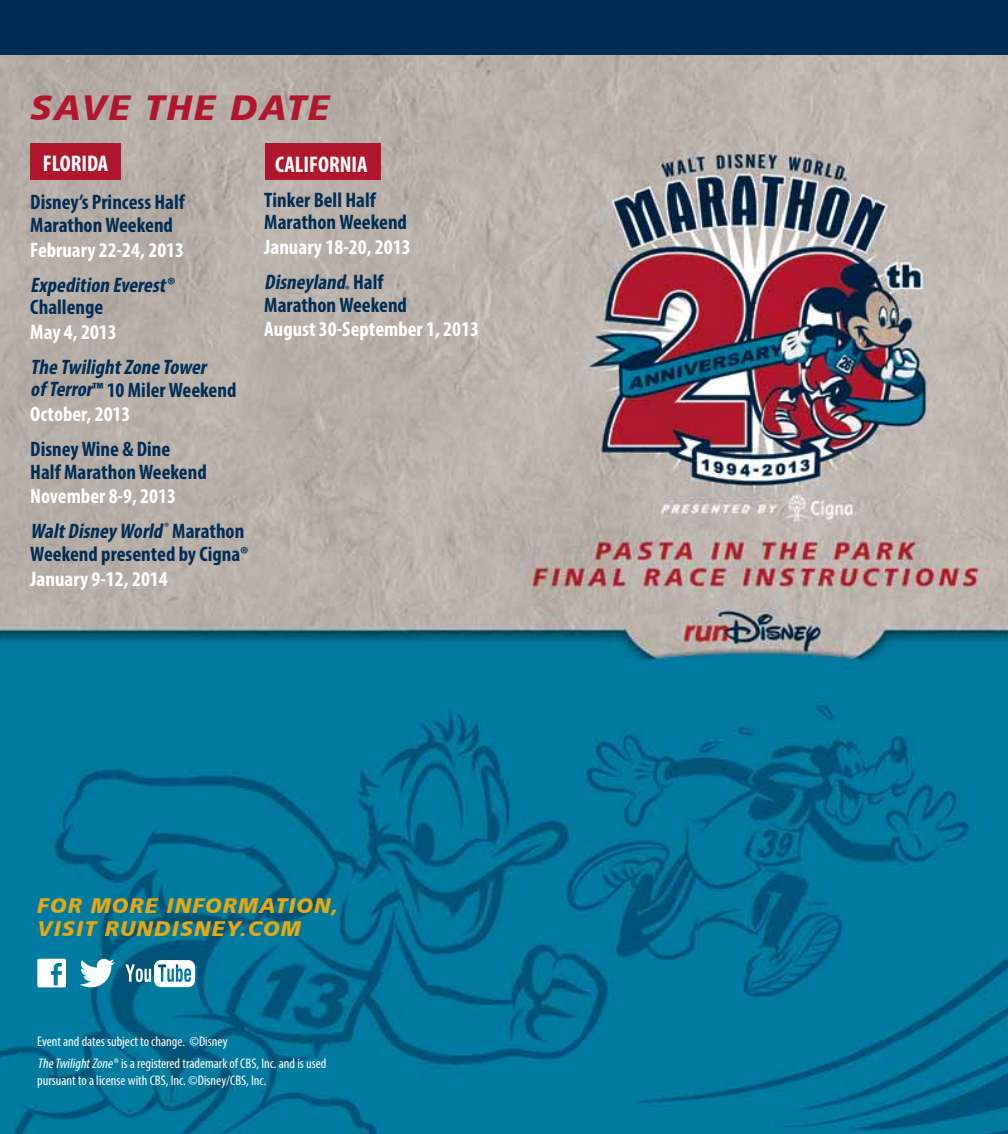
<style>
.page{position:relative;width:1008px;height:1134px;background:#fff}
.page>*{position:absolute;margin:0;border:0;box-sizing:border-box;transform-origin:0 0}
.t1{font:italic 900 35px "Frutiger CE";letter-spacing:.06em;color:#b1172c}
.t2{font:700 condensed 22.75px "Myriad Pro";color:#fff}
.t3{font:700 condensed 21px/35px "Myriad Pro";color:#fff}
.t4{font:700 condensed 21px/22.8px "Myriad Pro";color:#002d56}
.t5{font:italic 700 condensed 21px/23.6px "Myriad Pro";color:#002d56}
.t6{font:italic 900 21px/22.8px "Frutiger CE";letter-spacing:.06em;color:#e5a812}
.t7{font:condensed 14px/22.1px "Myriad Pro";color:#fff}
.s1{font-style:italic;color:#002d56}
.s2{color:#002d56}
.s3{font-style:normal}
.s4{font-style:normal;color:#fff}
.s5{font-style:italic}
</style>
<div class="page">
<img style="left:0;top:54px;width:1008px;height:1080px">
<div style="left:265px;top:143px;width:116px;height:37px;background:#b1172c"></div>
<div style="left:30px;top:143px;width:91px;height:37px;background:#b1172c"></div>
<svg style="left:37px;top:959px;width:29px;height:28px"></svg>
<svg style="left:80px;top:959px;width:35px;height:28px"></svg>
<svg style="left:125px;top:960px;width:70px;height:27px"></svg>
<div style="left:0;top:0;width:1008px;height:54px;background:#002d56"></div>
<h1 class="t1" style="left:30px;top:87px;width:301px">SAVE THE DATE</h1>
<p class="t2" style="left:43px;top:149px;width:67px">FLORIDA</p>
<p class="t4" style="left:30px;top:190px;width:156px">Disney’s Princess Half<br>Marathon Weekend</p>
<p class="t3" style="left:30px;top:232px;width:155px">February 22-24, 2013<br><span class="s1">Expedition Everest</span><span class="s2">®</span></p>
<p class="t4" style="left:30px;top:295px;width:74px">Challenge</p>
<p class="t3" style="left:30px;top:314px;width:88px">May 4, 2013</p>
<p class="t5" style="left:30px;top:355px;width:208px">The TwilightZone Tower ofTerror<span class="s3">™ 10 Miler Weekend<br></span><span class="s4">October, 2013</span></p>
<p class="t4" style="left:30px;top:437px;width:178px">Disney Wine &amp; Dine<br>Half Marathon Weekend</p>
<p class="t3" style="left:30px;top:478px;width:215px">November 8-9, 2013<br><span class="s1">WaltDisneyWorld</span><sup>®</sup> <span class="s2">M a r a t h o n</span></p>
<p class="t4" style="left:30px;top:542px;width:219px">Weekend presented by Cigna®</p>
<p class="t3" style="left:30px;top:561px;width:139px">January 9-12, 2014</p>
<p class="t2" style="left:275px;top:150px;width:94px">CALIFORNIA</p>
<p class="t4" style="left:264px;top:188px;width:144px">Tinker Bell Half<br>Marathon Weekend</p>
<p class="t3" style="left:264px;top:229px;width:148px">January 18-20, 2013<br><span class="s1">Disneyland</span><sub>®</sub> <span class="s2">H a l f</span></p>
<p class="t4" style="left:264px;top:293px;width:144px">Marathon Weekend</p>
<p class="t3" style="left:264px;top:311px;width:216px">August 30-September 1, 2013</p>
<p class="t6" style="left:37px;top:895px;width:302px">FOR MORE INFORMATION,<br>VISIT RUNDISNEY.COM</p>
<p class="t7" style="left:37px;top:1031px;width:291px">Event and dates subject to change. ©Disney<br><span class="s5">TheTwilightZone</span>® is a registered trademark of CBS, Inc. and is used</p>
<p class="t7" style="left:37px;top:1069px;width:231px">pursuant to a license with CBS, Inc. ©Disney/CBS, Inc.</p>
</div>
